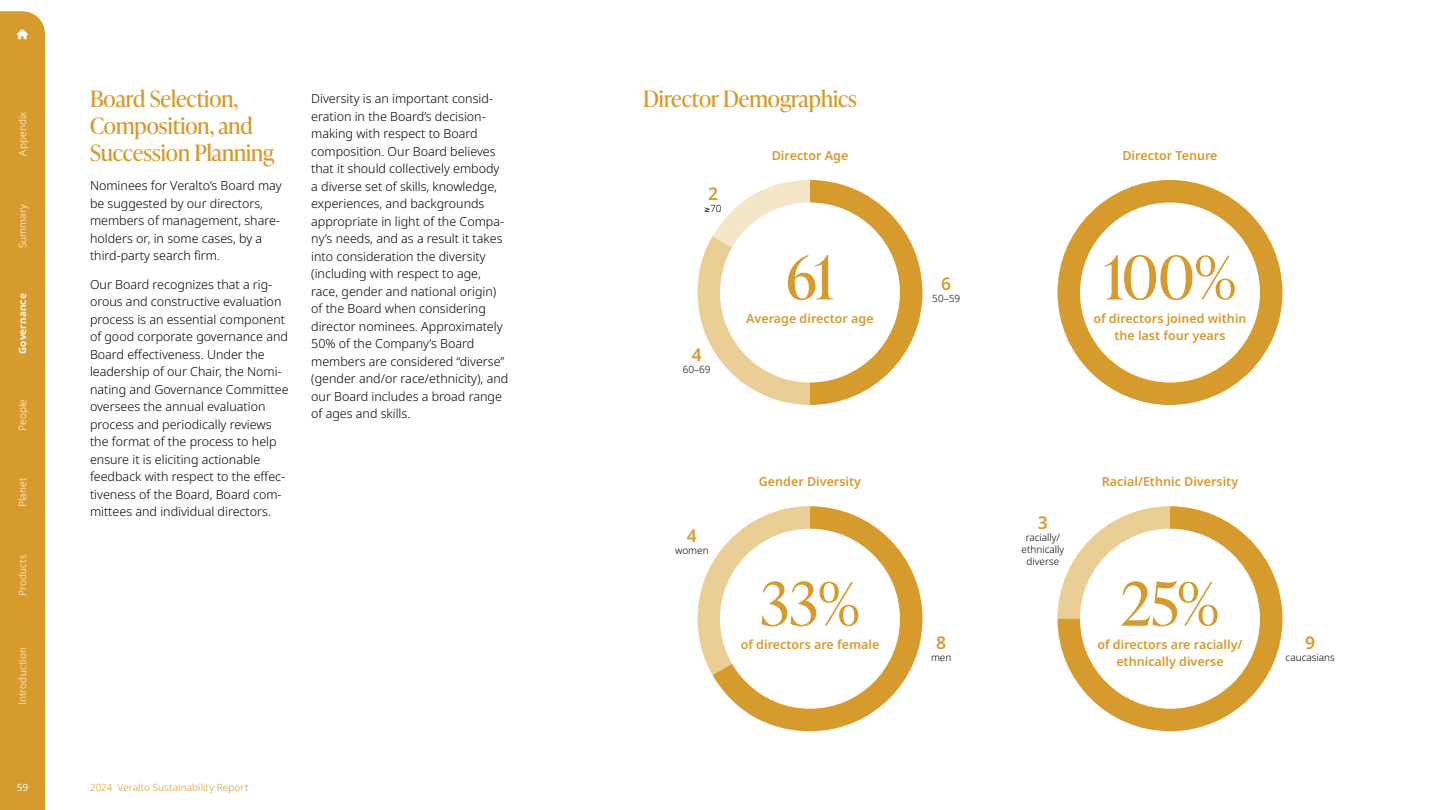
<style>
.page{position:relative;width:1440px;height:810px;background:#fff}
.page>*{position:absolute;margin:0;border:0;box-sizing:border-box;transform-origin:0 0}
.t1{font:60px "Ivy Presto Headline";color:#d69a2d}
.t2{font:22.5px/27px "Ivy Presto Headline";color:#d69a2d}
.t3{font:600 17.5px "Noto Sans";color:#d69a2d}
.t4{font:300 12.5px/17.5px "Noto Sans";color:#000}
.t5{font:600 12.5px/17.5px "Noto Sans";color:#d69a2d;text-align:center}
.t6{font:300 10px/12px "Noto Sans";color:#000;text-align:center}
.t7{font:300 10px "Noto Sans";letter-spacing:.01em;color:#fff}
.t8{font:300 10px "Noto Sans";letter-spacing:.01em;color:#d69a2d}
.t9{font:700 10px "Noto Sans";letter-spacing:.005em;color:#fff}
.t10{font:10px "Noto Sans";color:#fff}
</style>
<div class="page">
<div style="left:1058px;top:180px;width:224px;height:225px;background:#d69a2d;border-radius:50%"></div>
<div style="left:1080px;top:202px;width:180px;height:180px;background:#fff;border-radius:50%"></div>
<svg style="left:698px;top:180px;width:224px;height:225px"></svg>
<svg style="left:697px;top:562px;width:16px;height:113px"></svg>
<svg style="left:713px;top:506px;width:209px;height:225px"></svg>
<svg style="left:1058px;top:506px;width:225px;height:225px"></svg>
<div style="left:720px;top:202px;width:180px;height:180px;background:#fff;border-radius:50%"></div>
<div style="left:1080px;top:529px;width:180px;height:180px;background:#fff;border-radius:50%"></div>
<div style="left:720px;top:529px;width:180px;height:180px;background:#fff;border-radius:50%"></div>
<div style="left:0;top:11px;width:45px;height:799px;background:#d69a2d"></div>
<p class="t7" style="left:15px;top:156px;width:45px;rotate:-90deg">Appendix</p>
<p class="t7" style="left:15px;top:248px;width:46px;rotate:-90deg">Summary</p>
<p class="t9" style="left:15px;top:354px;width:62px;rotate:-90deg">Governance</p>
<p class="t7" style="left:15px;top:431px;width:33px;rotate:-90deg">People</p>
<p class="t7" style="left:15px;top:507px;width:30px;rotate:-90deg">Planet</p>
<p class="t7" style="left:15px;top:596px;width:43px;rotate:-90deg">Products</p>
<p class="t7" style="left:15px;top:705px;width:60px;rotate:-90deg">Introduction</p>
<h2 class="t2" style="left:90px;top:85px;width:186px">Board Selection,<br>Composition, and<br>Succession Planning</h2>
<p class="t4" style="left:90px;top:177px;width:193px">Nominees for Veralto’s Board may be suggested by our directors, members of management, share&shy;holders or, in some cases, by a third-party search firm.</p>
<p class="t4" style="left:90px;top:276px;width:200px">Our Board recognizes that a rig&shy;orous and constructive evaluation process is an essential component of good corporate governance and Board effectiveness. Under the leadership of our Chair, the Nomi&shy;nating and Governance Committee oversees the annual evaluation process and periodically reviews the format of the process to help ensure it is eliciting actionable feedback with respect to the effec&shy;tiveness of the Board, Board com&shy;mittees and individual directors.</p>
<p class="t4" style="left:311px;top:90px;width:199px">Diversity is an important consid&shy;eration in the Board’s decision&shy;making with respect to Board composition. Our Board believes that it should collectively embody a diverse set of skills, knowledge, experiences, and backgrounds appropriate in light of the Compa&shy;ny’s needs, and as a result it takes into consideration the diversity (including with respect to age, race, gender and national origin) of the Board when considering director nominees. Approximately<br>50% of the Company’s Board members are considered “diverse” (gender and/or race/ethnicity), and our Board includes a broad range of ages and skills.</p>
<h2 class="t2" style="left:643px;top:85px;width:215px">Director Demographics</h2>
<p class="t5" style="left:772px;top:147px;width:78px">Director Age</p>
<p class="t5" style="left:1122px;top:147px;width:97px">Director Tenure</p>
<h3 class="t3" style="left:708px;top:181px;width:12px">2</h3>
<p class="t6" style="left:705px;top:203px;width:18px">≥70</p>
<h1 class="t1" style="left:786px;top:235px;width:50px">61</h1>
<p class="t5" style="left:746px;top:310px;width:129px">Average director age</p>
<h1 class="t1" style="left:1104px;top:235px;width:134px">100%</h1>
<p class="t5" style="left:1093px;top:310px;width:155px">of directors joined within the last four years</p>
<h3 class="t3" style="left:941px;top:271px;width:12px">6</h3>
<p class="t6" style="left:932px;top:292px;width:29px">50–59</p>
<h3 class="t3" style="left:692px;top:342px;width:12px">4</h3>
<p class="t6" style="left:683px;top:363px;width:29px">60–69</p>
<h3 class="t3" style="left:687px;top:523px;width:12px">4</h3>
<p class="t6" style="left:675px;top:544px;width:35px">women</p>
<p class="t5" style="left:759px;top:473px;width:104px">Gender Diversity</p>
<h1 class="t1" style="left:760px;top:561px;width:101px">33%</h1>
<p class="t5" style="left:741px;top:636px;width:140px">of directors are female</p>
<h3 class="t3" style="left:936px;top:630px;width:12px">8</h3>
<p class="t6" style="left:931px;top:651px;width:22px">men</p>
<h3 class="t3" style="left:1038px;top:511px;width:12px">3</h3>
<p class="t6" style="left:1022px;top:532px;width:44px">racially/ ethnically diverse</p>
<p class="t5" style="left:1102px;top:473px;width:138px">Racial/Ethnic Diversity</p>
<h1 class="t1" style="left:1121px;top:561px;width:99px">25%</h1>
<p class="t5" style="left:1097px;top:636px;width:147px">of directors are racially/ ethnically diverse</p>
<p class="t10" style="left:17px;top:780px;width:13px">59</p>
<p class="t8" style="left:90px;top:780px;width:160px">2024 Veralto Sustainability Report</p>
<h3 class="t3" style="left:1305px;top:630px;width:12px">9</h3>
<p class="t6" style="left:1286px;top:651px;width:51px">caucasians</p>
</div>
